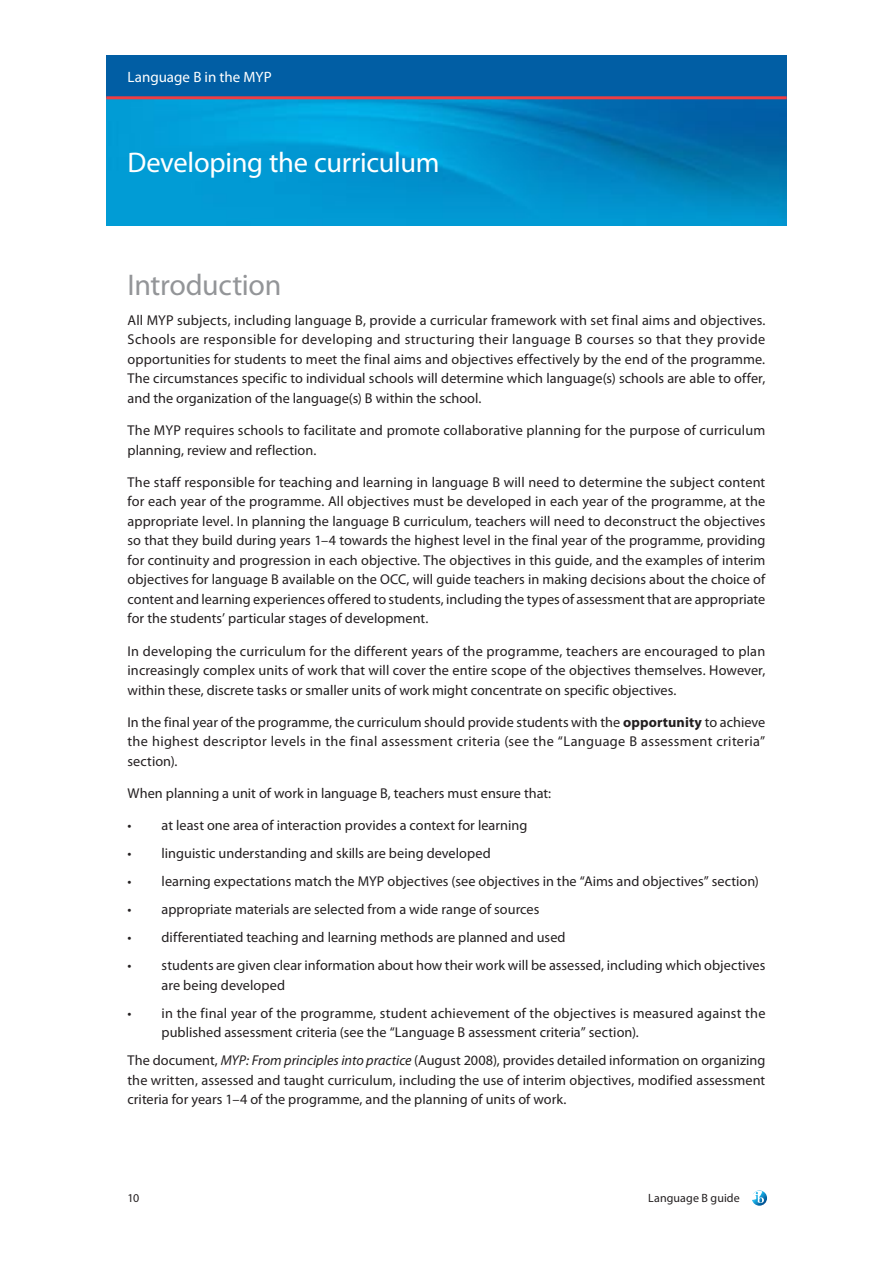
<style>
.page{position:relative;width:893px;height:1263px;background:#fff}
.page>*{position:absolute;margin:0;border:0;box-sizing:border-box;transform-origin:0 0}
.t1{font:30px "Myriad Pro";letter-spacing:-.01em;color:#939598}
.t2{font:28.5px "Myriad Pro";letter-spacing:-.01em;color:#fff}
.t3{font:15px "Myriad Pro";color:#fff}
.t4{font:14.25px/19.5px "Myriad Pro";letter-spacing:.005em;color:#231f20;text-align:justify}
.t5{font:12px "Myriad Pro";letter-spacing:.01em;color:#231f20}
.s1{font-weight:700}
.s2{font-style:italic}
</style>
<div class="page">
<svg style="left:752px;top:1190px;width:15px;height:16px"></svg>
<img style="left:106px;top:99px;width:681px;height:126px">
<div style="left:106px;top:55px;width:681px;height:43px;background:#015ea4"></div>
<hr style="left:106px;top:96px;width:681px;height:3px;background:#ee3d43">
<p class="t3" style="left:128px;top:67px;width:146px">Language B in the MYP</p>
<h2 class="t2" style="left:128px;top:145px;width:314px">Developing the curriculum</h2>
<h1 class="t1" style="left:128px;top:266px;width:155px">Introduction</h1>
<p class="t4" style="left:128px;top:310px;width:639px">All MYP subjects, including language B, provide a curricular framework with set final aims and objectives.<br>Schools are responsible for developing and structuring their language B courses so that they provide opportunities for students to meet the final aims and objectives effectively by the end of the programme.<br>The circumstances specific to individual schools will determine which language(s) schools are able to offer, and the organization of the language(s) B within the school.</p>
<p class="t4" style="left:128px;top:420px;width:639px">The MYP requires schools to facilitate and promote collaborative planning for the purpose of curriculum planning, review and reflection.</p>
<p class="t4" style="left:128px;top:472px;width:639px">The staff responsible for teaching and learning in language B will need to determine the subject content for each year of the programme. All objectives must be developed in each year of the programme, at the appropriate level. In planning the language B curriculum, teachers will need to deconstruct the objectives so that they build during years 1–4 towards the highest level in the final year of the programme, providing for continuity and progression in each objective. The objectives in this guide, and the examples of interim objectives for language B available on the OCC, will guide teachers in making decisions about the choice of content and learning experiences offered to students, including the types of assessment that are appropriate for the students’ particular stages of development.</p>
<p class="t4" style="left:128px;top:641px;width:639px">In developing the curriculum for the different years of the programme, teachers are encouraged to plan increasingly complex units of work that will cover the entire scope of the objectives themselves. However, within these, discrete tasks or smaller units of work might concentrate on specific objectives.</p>
<p class="t4" style="left:128px;top:712px;width:639px">In the final year of the programme, the curriculum should provide students with the <span class="s1">opportunity</span> to achieve the highest descriptor levels in the final assessment criteria (see the “Language B assessment criteria” section).</p>
<p class="t4" style="left:128px;top:783px;width:425px">When planning a unit of work in language B, teachers must ensure that:</p>
<p class="t4" style="left:128px;top:815px;width:401px">• at least one area of interaction provides a context for learning</p>
<p class="t4" style="left:128px;top:843px;width:365px">• linguistic understanding and skills are being developed</p>
<p class="t4" style="left:128px;top:871px;width:633px">• learning expectations match the MYP objectives (see objectives in the “Aims and objectives” section)</p>
<p class="t4" style="left:128px;top:899px;width:413px">• appropriate materials are selected from a wide range of sources</p>
<p class="t4" style="left:128px;top:927px;width:440px">• differentiated teaching and learning methods are planned and used</p>
<p class="t4" style="left:162px;top:955px;width:605px;text-indent:-34px">• students are given clear information about how their work will be assessed, including which objectives are being developed</p>
<p class="t4" style="left:162px;top:1003px;width:605px;text-indent:-34px">• in the final year of the programme, student achievement of the objectives is measured against the published assessment criteria (see the “Language B assessment criteria” section).</p>
<p class="t4" style="left:128px;top:1050px;width:639px">The document, <span class="s2">MYP: From principles into practice</span> (August 2008), provides detailed information on organizing the written, assessed and taught curriculum, including the use of interim objectives, modified assessment criteria for years 1–4 of the programme, and the planning of units of work.</p>
<p class="t5" style="left:128px;top:1190px;width:13px">10</p>
<p class="t5" style="left:648px;top:1190px;width:93px">Language B guide</p>
</div>
